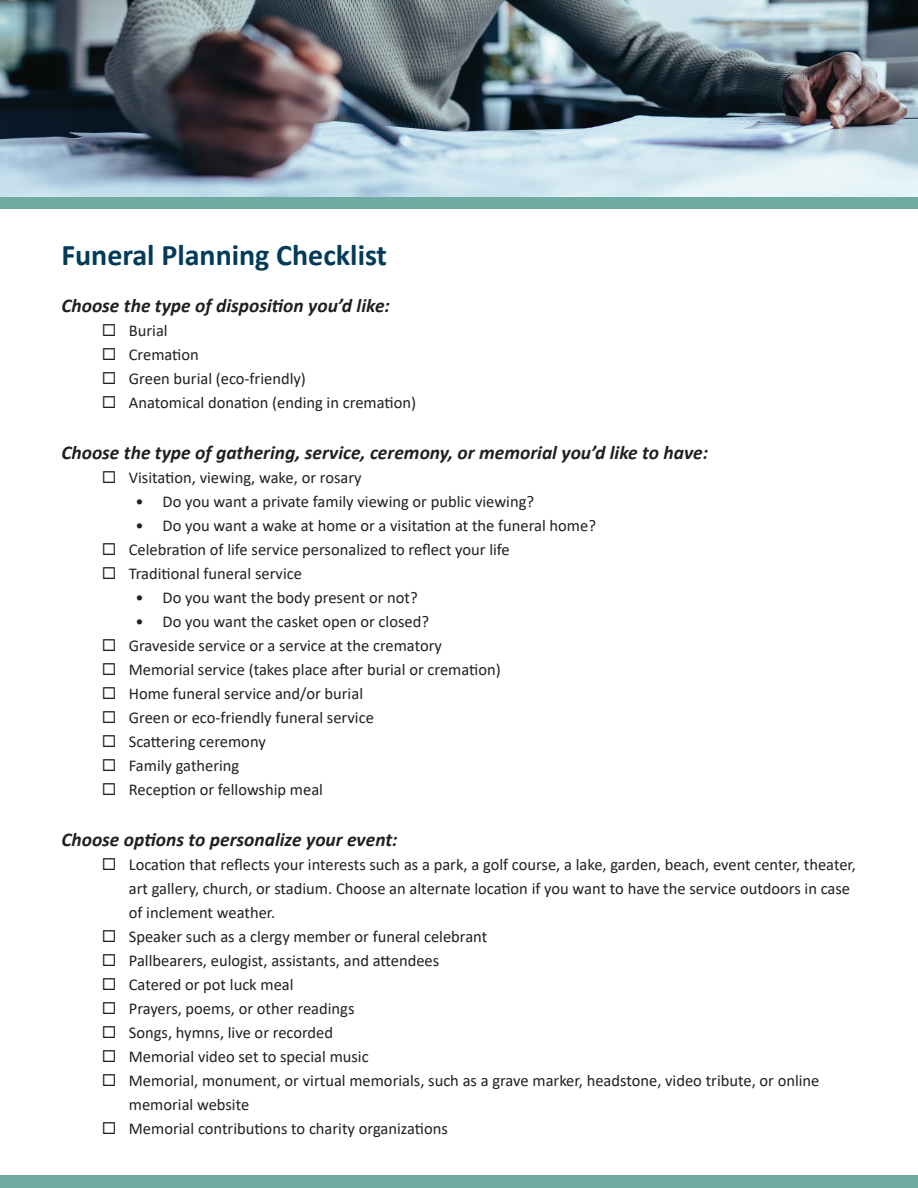
<style>
.page{position:relative;width:918px;height:1188px;background:#fff}
.page>*{position:absolute;margin:0;border:0;box-sizing:border-box;transform-origin:0 0}
.t1{font:700 30px "Calibri";color:#023b5a}
.t2{font:italic 700 19.5px "Calibri";color:#231f20}
.t3{font:16.5px/24px "Calibri";color:#231f20}
</style>
<div class="page">
<img style="left:0;top:0;width:918px;height:197px">
<div style="left:0;top:1176px;width:918px;height:12px;background:#6faaa3"></div>
<div style="left:0;top:197px;width:918px;height:12px;background:#6faaa3"></div>
<h1 class="t1" style="left:61px;top:234px;width:327px">Funeral Planning Checklist</h1>
<p class="t2" style="left:61px;top:292px;width:330px">Choose the type of disposition you’d like:</p>
<p class="t3" style="left:129px;top:318px;width:289px">Burial<br>Cremation<br>Green burial (eco-friendly)<br>Anatomical donation (ending in cremation)</p>
<p class="t2" style="left:61px;top:439px;width:648px">Choose the type of gathering, service, ceremony, or memorial you’d like to have:</p>
<p class="t3" style="left:129px;top:465px;width:234px">Visitation, viewing, wake, or rosary</p>
<p class="t3" style="left:136px;top:489px;width:400px">• Do you want a private family viewing or public viewing?</p>
<p class="t3" style="left:129px;top:513px;width:469px;text-indent:7px">• Do you want a wake at home or a visitation at the funeral home?<br>Celebration of life service personalized to reflect your life<br>Traditional funeral service</p>
<p class="t3" style="left:136px;top:585px;width:284px">• Do you want the body present or not?</p>
<p class="t3" style="left:129px;top:609px;width:373px;text-indent:7px">• Do you want the casket open or closed?<br>Graveside service or a service at the crematory Memorial service (takes place after burial or cremation)<br>Home funeral service and/or burial<br>Green or eco-friendly funeral service<br>Scattering ceremony<br>Family gathering<br>Reception or fellowship meal</p>
<p class="t2" style="left:61px;top:826px;width:338px">Choose options to personalize your event:</p>
<p class="t3" style="left:129px;top:852px;width:729px">Location that reflects your interests such as a park, a golf course, a lake, garden, beach, event center, theater, art gallery, church, or stadium. Choose an alternate location if you want to have the service outdoors in case of inclement weather.<br>Speaker such as a clergy member or funeral celebrant<br>Pallbearers, eulogist, assistants, and attendees<br>Catered or pot luck meal<br>Prayers, poems, or other readings<br>Songs, hymns, live or recorded<br>Memorial video set to special music<br>Memorial, monument, or virtual memorials, such as a grave marker, headstone, video tribute, or online memorial website<br>Memorial contributions to charity organizations</p>
</div>
